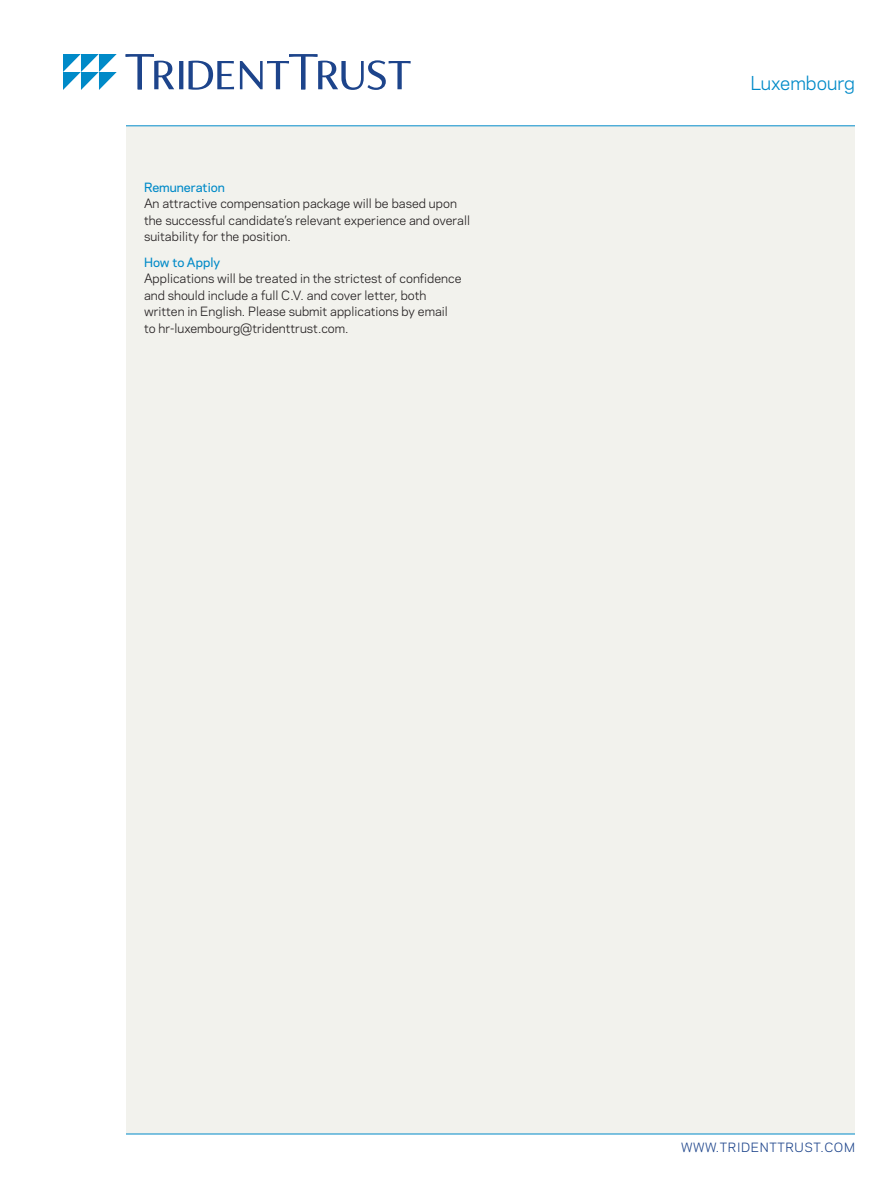
<style>
.page{position:relative;width:891px;height:1188px;background:#fff}
.page>*{position:absolute;margin:0;border:0;box-sizing:border-box;transform-origin:0 0}
.t1{font:18px "Polaris";color:#008ac8}
._1st_Paragraph{font:12px/16.5px "Polaris";color:#231f20}
.Head_1{font:500 12px "Polaris";color:#008ac8}
.t2{font:12px "Polaris";letter-spacing:.05em;color:#1d448b}
</style>
<div class="page">
<div style="left:126px;top:126px;width:729px;height:1008px;background:#f2f2ed"></div>
<hr style="left:126px;top:126px;width:729px;height:1px;background:#008ac8">
<hr style="left:126px;top:1134px;width:729px;height:1px;background:#008ac8">
<svg style="left:126px;top:54px;width:285px;height:36px"></svg>
<svg style="left:63px;top:54px;width:54px;height:36px"></svg>
<p class="Head_1" style="left:144px;top:178px;width:82px">Remuneration</p>
<p class="_1st_Paragraph" style="left:144px;top:195px;width:328px">An attractive compensation package will be based upon the successful candidate’s relevant experience and overall suitability for the position.</p>
<p class="Head_1" style="left:144px;top:253px;width:78px">How to Apply</p>
<p class="_1st_Paragraph" style="left:144px;top:270px;width:319px">Applications will be treated in the strictest of confidence and should include a full C.V. and cover letter, both written in English. Please submit applications by email to hr-luxembourg@tridenttrust.com.</p>
<h1 class="t1" style="left:751px;top:70px;width:106px">Luxembourg</h1>
<p class="t2" style="left:681px;top:1138px;width:175px">WWW.TRIDENTTRUST.COM</p>
</div>
